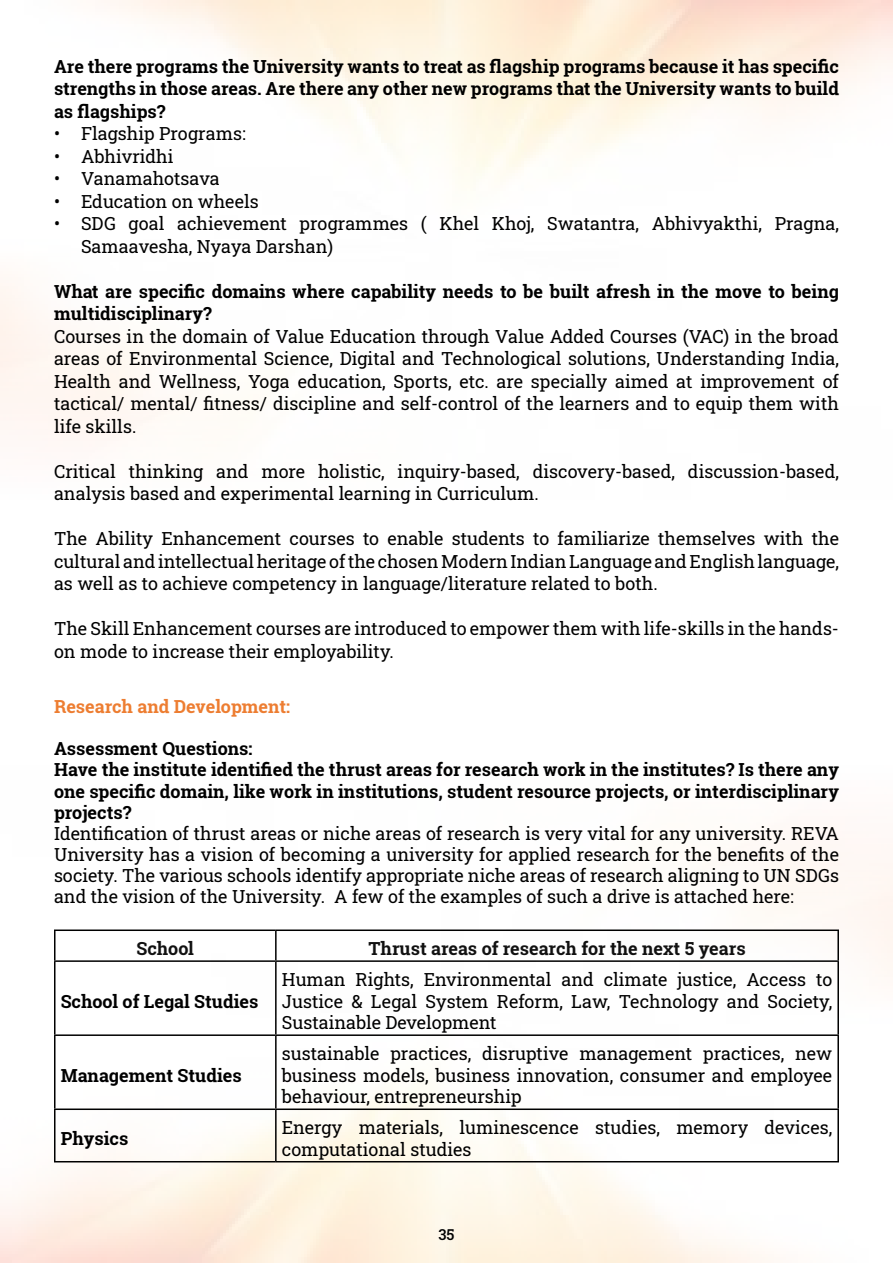
<style>
.page{position:relative;width:893px;height:1263px;background:#fff}
.page>*{position:absolute;margin:0;border:0;box-sizing:border-box;transform-origin:0 0}
.t1{font:18px/22.5px "Roboto Slab";color:#000;text-align:justify}
.t2{font:700 18px/22.5px "Roboto Slab";color:#000}
.t3{font:700 18px "Roboto Slab";color:#111}
.t4{font:700 18px "Roboto Slab";color:#ed7d31}
.t5{font:500 15px "Roboto Slab";color:#000}
</style>
<div class="page">
<hr style="left:54px;top:929px;width:222px;height:2px;background:#000">
<hr style="left:54px;top:931px;width:2px;height:29px;background:#000">
<hr style="left:276px;top:929px;width:563px;height:2px;background:#000">
<hr style="left:275px;top:931px;width:2px;height:29px;background:#000">
<hr style="left:837px;top:931px;width:2px;height:29px;background:#000">
<hr style="left:54px;top:960px;width:222px;height:2px;background:#000">
<hr style="left:54px;top:962px;width:2px;height:72px;background:#000">
<hr style="left:276px;top:960px;width:563px;height:2px;background:#000">
<hr style="left:275px;top:962px;width:2px;height:72px;background:#000">
<hr style="left:837px;top:962px;width:2px;height:72px;background:#000">
<hr style="left:54px;top:1034px;width:222px;height:2px;background:#000">
<hr style="left:54px;top:1036px;width:2px;height:72px;background:#000">
<hr style="left:276px;top:1034px;width:563px;height:2px;background:#000">
<hr style="left:275px;top:1036px;width:2px;height:72px;background:#000">
<hr style="left:837px;top:1036px;width:2px;height:72px;background:#000">
<hr style="left:54px;top:1108px;width:222px;height:2px;background:#000">
<hr style="left:54px;top:1110px;width:2px;height:51px;background:#000">
<hr style="left:276px;top:1108px;width:563px;height:2px;background:#000">
<hr style="left:275px;top:1110px;width:2px;height:51px;background:#000">
<hr style="left:837px;top:1110px;width:2px;height:51px;background:#000">
<hr style="left:54px;top:1161px;width:222px;height:1px;background:#000">
<hr style="left:276px;top:1161px;width:563px;height:1px;background:#000">
<p class="t2" style="left:54px;top:55px;width:786px;text-align:justify">Are there programs the University wants to treat as flagship programs because it has specific strengths in those areas. Are there any other new programs that the University wants to build as flagships?</p>
<p class="t1" style="left:54px;top:122px;width:193px">• Flagship Programs:</p>
<p class="t1" style="left:54px;top:145px;width:121px">• Abhivridhi</p>
<p class="t1" style="left:54px;top:167px;width:167px">• Vanamahotsava</p>
<p class="t1" style="left:54px;top:190px;width:206px">• Education on wheels</p>
<p class="t1" style="left:81px;top:212px;width:759px;text-indent:-27px">• SDG goal achievement programmes ( Khel Khoj, Swatantra, Abhivyakthi, Pragna,<br>Samaavesha, Nyaya Darshan)</p>
<p class="t2" style="left:54px;top:280px;width:786px">What are specific domains where capability needs to be built afresh in the move to being multidisciplinary?</p>
<p class="t1" style="left:54px;top:325px;width:786px">Courses in the domain of Value Education through Value Added Courses (VAC) in the broad areas of Environmental Science, Digital and Technological solutions, Understanding India, Health and Wellness, Yoga education, Sports, etc. are specially aimed at improvement of tactical/ mental/ fitness/ discipline and self-control of the learners and to equip them with life skills.</p>
<p class="t1" style="left:54px;top:460px;width:786px">Critical thinking and more holistic, inquiry-based, discovery-based, discussion-based, analysis based and experimental learning in Curriculum.</p>
<p class="t1" style="left:54px;top:527px;width:786px">The Ability Enhancement courses to enable students to familiarize themselves with the cultural and intellectual heritage of the chosen Modern Indian Language and English language, as well as to achieve competency in language/literature related to both.</p>
<p class="t1" style="left:54px;top:617px;width:786px">The Skill Enhancement courses are introduced to empower them with life-skills in the hands&shy;on mode to increase their employability.</p>
<p class="t4" style="left:54px;top:695px;width:238px">Research and Development:</p>
<p class="t2" style="left:54px;top:738px;width:786px;line-height:21px">Assessment Questions:<br>Have the institute identified the thrust areas for research work in the institutes? Is there any one specific domain, like work in institutions, student resource projects, or interdisciplinary projects?</p>
<p class="t1" style="left:54px;top:822px;width:786px;line-height:21px">Identification of thrust areas or niche areas of research is very vital for any university. REVA University has a vision of becoming a university for applied research for the benefits of the society. The various schools identify appropriate niche areas of research aligning to UN SDGs and the vision of the University. A few of the examples of such a drive is attached here:</p>
<p class="t3" style="left:137px;top:936px;width:59px">School</p>
<p class="t3" style="left:368px;top:936px;width:379px">Thrust areas of research for the next 5 years</p>
<p class="t2" style="left:61px;top:989px;width:199px">School of Legal Studies</p>
<p class="t1" style="left:282px;top:968px;width:552px;line-height:21.6px">Human Rights, Environmental and climate justice, Access to Justice &amp; Legal System Reform, Law, Technology and Society, Sustainable Development</p>
<p class="t2" style="left:61px;top:1064px;width:183px">Management Studies</p>
<p class="t1" style="left:282px;top:1042px;width:552px;line-height:21.6px">sustainable practices, disruptive management practices, new business models, business innovation, consumer and employee behaviour, entrepreneurship</p>
<p class="t2" style="left:61px;top:1127px;width:69px">Physics</p>
<p class="t1" style="left:282px;top:1116px;width:552px;line-height:21.6px">Energy materials, luminescence studies, memory devices, computational studies</p>
<p class="t5" style="left:438px;top:1224px;width:18px">35</p>
</div>
